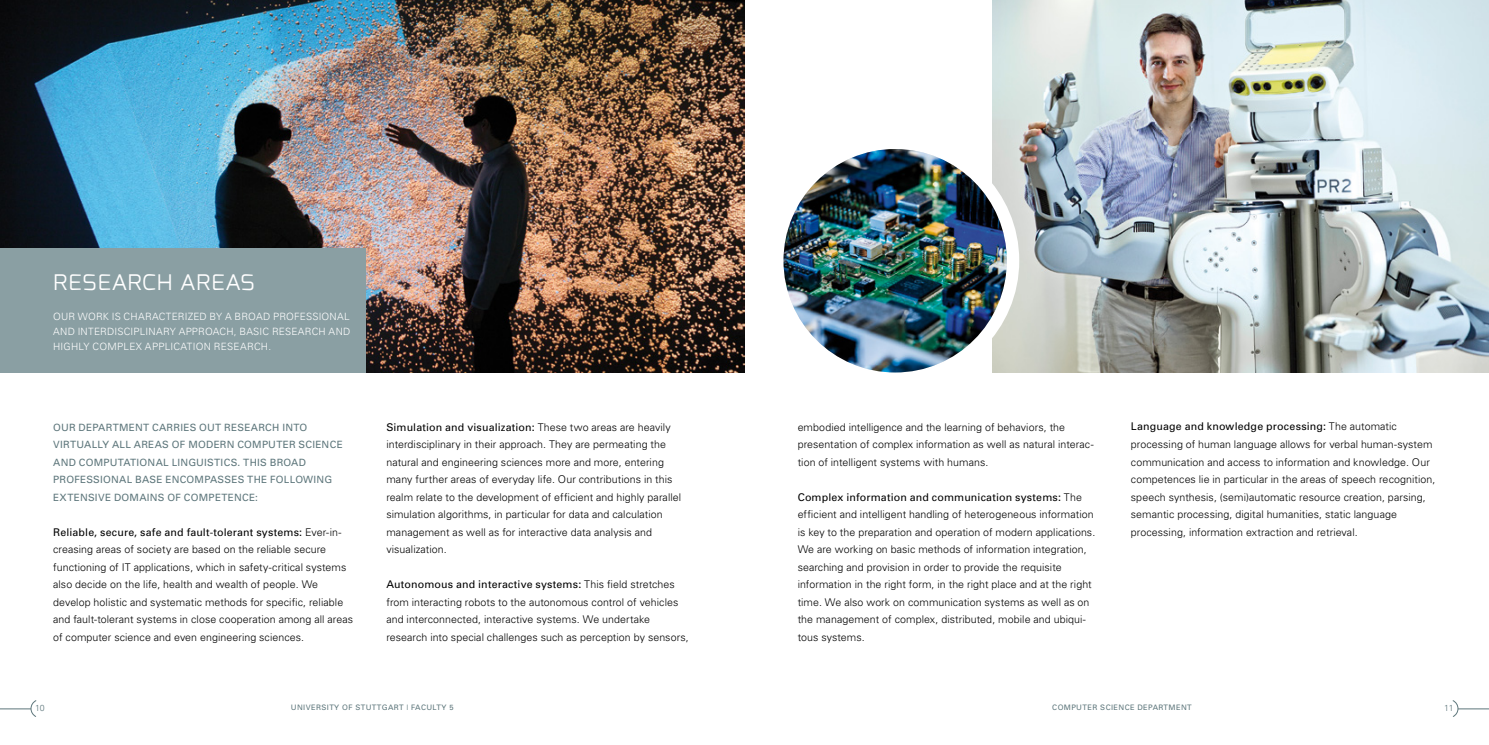
<style>
.page{position:relative;width:1489px;height:745px;background:#fff}
.page>*{position:absolute;margin:0;border:0;box-sizing:border-box;transform-origin:0 0}
.t1{font:300 27.5px "Exo";color:#fff}
.t2{font:300 10.62px/17.5px "Univers";letter-spacing:.005em;color:#000}
.t3{font:10px/17.5px "Univers";letter-spacing:.025em;color:#5d767b}
.t4{font:300 10px/15px "Univers";letter-spacing:.025em;color:#fff;text-align:justify}
.t5{font:300 8.75px "Univers";color:#5d767b}
.t6{font:7.5px "Univers";letter-spacing:.05em;color:#5d767b}
.s1{font-weight:400}
</style>
<div class="page">
<hr style="left:0;top:708px;width:31px;height:1px;background:#5d767b">
<svg style="left:31px;top:700px;width:6px;height:16px"></svg>
<hr style="left:1457px;top:708px;width:31px;height:1px;background:#5d767b">
<svg style="left:1452px;top:700px;width:5px;height:16px"></svg>
<img style="left:992px;top:0;width:496px;height:372px">
<img style="left:0;top:0;width:744px;height:372px">
<div style="left:0;top:248px;width:365px;height:124px;background:#8a9fa3"></div>
<svg style="left:895px;top:136px;width:124px;height:237px"></svg>
<img style="left:783px;top:149px;width:223px;height:223px;border-radius:112px">
<h1 class="t1" style="left:53px;top:262px;width:203px">research areas</h1>
<p class="t4" style="left:53px;top:308px;width:299px">OUR WORK IS CHARACTERIZED BY A BROAD PROFESSIONAL AND INTERDISCIPLINARY APPROACH, BASIC RESEARCH AND HIGHLY COMPLEX APPLICATION RESEARCH.</p>
<p class="t3" style="left:53px;top:418px;width:256px">OUR DEPARTMENT CARRI ES OUT RESEARCH INTO<br>VI RTUALLY</p>
<p class="t3" style="left:53px;top:435px;width:291px;text-indent:59px">ALL AREAS OF MODERN COMPUTER SCI ENCE<br>AN D COMPUTATI ONAL LING</p>
<p class="t3" style="left:53px;top:453px;width:267px;text-indent:143px">UISTICS. THIS BROAD<br>PROFESSI ONAL BASE EN COMPASSES THE FOLLOWING<br>EXTENSIVE DOMAINS OF COMPETENCE:</p>
<p class="t2" style="left:53px;top:522px;width:301px"><span class="s1">Reliable, secure, safe and fault-tolerant systems:</span> Ever-in&shy;creasing areas of society are based on the reliable secure functioning of IT applications, which in safety-critical systems also decide on the life, health and wealth of people. We develop holistic and systematic methods for specific, reliable and fault-tolerant systems in close cooperation among all areas of computer science and even engineering sciences.</p>
<p class="t2" style="left:386px;top:417px;width:296px"><span class="s1">Simulation and visualization:</span> These two areas are heavily interdisciplinary in their approach. They are permeating the natural and engineering sciences more and more, entering many further areas of everyday life. Our contributions in this realm relate to the development of efficient and highly parallel simulation algorithms, in particular for data and calculation management as well as for interactive data analysis and visualization.</p>
<p class="t2" style="left:386px;top:575px;width:304px"><span class="s1">Autonomous and interactive systems:</span> This field stretches from interacting robots to the autonomous control of vehicles and interconnected, interactive systems. We undertake research into special challenges such as perception by sensors,</p>
<p class="t2" style="left:797px;top:417px;width:297px">embodied intelligence and the learning of behaviors, the presentation of complex information as well as natural interac&shy;tion of intelligent systems with humans.</p>
<p class="t2" style="left:797px;top:487px;width:299px"><span class="s1">Complex information and communication systems:</span> The efficient and intelligent handling of heterogeneous information is key to the preparation and operation of modern applications.<br>We are working on basic methods of information integration, searching and provision in order to provide the requisite information in the right form, in the right place and at the right time. We also work on communication systems as well as on the management of complex, distributed, mobile and ubiqui&shy;tous systems.</p>
<p class="t2" style="left:1130px;top:417px;width:306px"><span class="s1">Language and knowledge processing:</span> The automatic processing of human language allows for verbal human-system communication and access to information and knowledge. Our competences lie in particular in the areas of speech recognition, speech synthesis, (semi)automatic resource creation, parsing, semantic processing, digital humanities, static language processing, information extraction and retrieval.</p>
<p class="t5" style="left:35px;top:702px;width:11px">10</p>
<p class="t6" style="left:291px;top:702px;width:6px">uni</p>
<p class="t6" style="left:306px;top:702px;width:11px">versit</p>
<p class="t6" style="left:334px;top:702px;width:28px">y of stutt</p>
<p class="t6" style="left:382px;top:702px;width:13px">gart</p>
<p class="t6" style="left:406px;top:702px;width:16px">| facu</p>
<p class="t6" style="left:432px;top:702px;width:22px">lty 5</p>
<p class="t6" style="left:1052px;top:702px;width:141px">COMPUTER SCIENCE DEPARTMENT</p>
<p class="t5" style="left:1443px;top:702px;width:11px">11</p>
</div>
